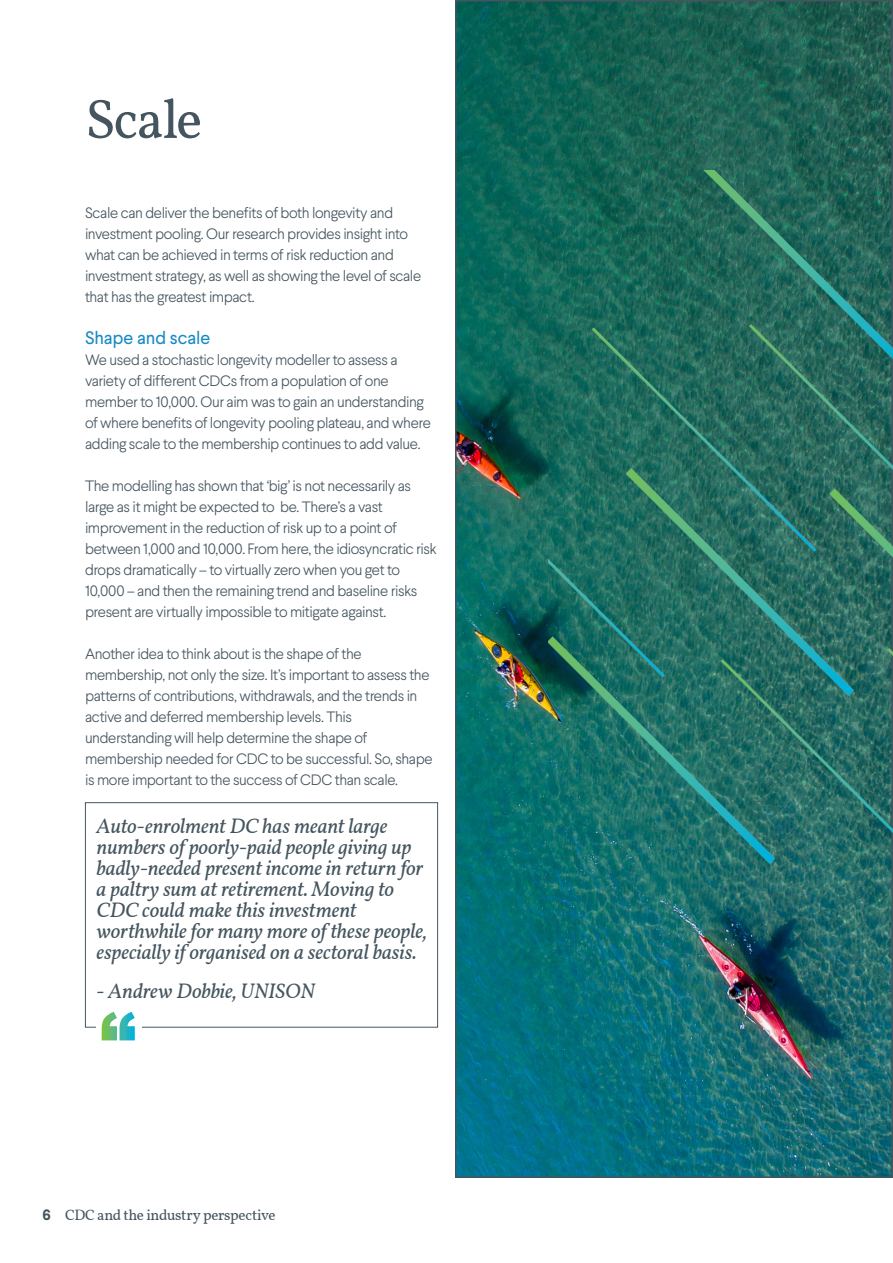
<style>
.page{position:relative;width:893px;height:1263px;background:#fff}
.page>*{position:absolute;margin:0;border:0;box-sizing:border-box;transform-origin:0 0}
.page_heading{font:55.5px "Vollkorn";letter-spacing:-.04em;color:#45555f}
.body_copy{font:italic 21px/21px "Vollkorn";letter-spacing:-.01em;color:#45555f}
.body_heading_blue_12pt{font:18px "Larsseit";letter-spacing:-.005em;color:#198ac4}
.body_copy-2{font:300 15px/21px "Larsseit";letter-spacing:-.03em;color:#45555f}
.t1{font:15px "Vollkorn";letter-spacing:-.015em;color:#45555f}
.s1{font-family:"Larsseit";font-weight:700}
</style>
<div class="page">
<img style="left:458px;top:3px;width:432px;height:1172px">
<img style="left:549px;top:170px;width:344px;height:760px">
<div style="left:85px;top:802px;width:353px;height:225px;border:1px solid #45555f"></div>
<div style="left:97px;top:1009px;width:45px;height:37px;background:#fff"></div>
<svg style="left:102px;top:1012px;width:33px;height:28px"></svg>
<p class="page_heading" style="left:85px;top:78px;width:119px">Scale</p>
<p class="body_copy-2" style="left:85px;top:202px;width:338px">Scale can deliver the benefits of both longevity and investment pooling. Our research provides insight into what can be achieved in terms of risk reduction and investment strategy, as well as showing the level of scale that has the greatest impact.</p>
<p class="body_heading_blue_12pt" style="left:85px;top:327px;width:127px">Shape and scale</p>
<p class="body_copy-2" style="left:85px;top:349px;width:347px">We used a stochastic longevity modeller to assess a variety of different CDCs from a population of one member to 10,000. Our aim was to gain an understanding of where benefits of longevity pooling plateau, and where adding scale to the membership continues to add value.</p>
<p class="body_copy-2" style="left:85px;top:475px;width:353px">The modelling has shown that ‘big’ is not necessarily as large as it might be expected to be. There’s a vast improvement in the reduction of risk up to a point of between 1,000 and 10,000. From here, the idiosyncratic risk drops dramatically – to virtually zero when you get to 10,000 – and then the remaining trend and baseline risks present are virtually impossible to mitigate against.</p>
<p class="body_copy-2" style="left:85px;top:643px;width:349px">Another idea to think about is the shape of the membership, not only the size. It’s important to assess the patterns of contributions, withdrawals, and the trends in active and deferred membership levels. This understanding will help determine the shape of membership needed for CDC to be successful. So, shape is more important to the success of CDC than scale.</p>
<p class="body_copy" style="left:97px;top:814px;width:332px">Auto-enrolment DC has meant large numbers of poorly-paid people giving up badly-needed present income in return for a paltry sum at retirement. Moving to CDC could make this investment worthwhile for many more of these people, especially if organised on a sectoral basis.</p>
<p class="body_copy" style="left:97px;top:979px;width:219px">- Andrew Dobbie, UNISON</p>
<p class="t1" style="left:43px;top:1204px;width:235px"><span class="s1">6</span> CDC and the industry perspective</p>
</div>
